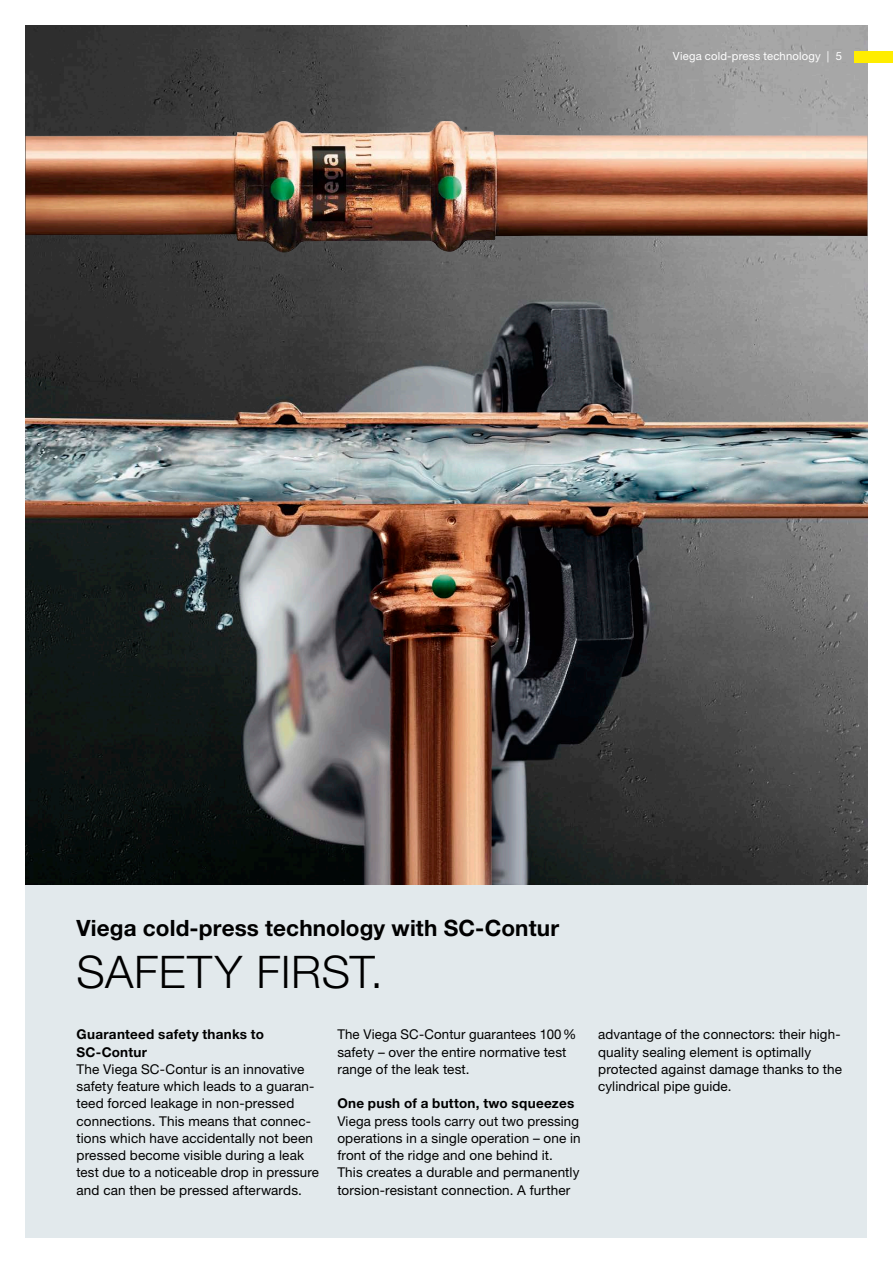
<style>
.page{position:relative;width:893px;height:1263px;background:#fff}
.page>*{position:absolute;margin:0;border:0;box-sizing:border-box;transform-origin:0 0}
.t1{font:45px "M Ying Hei PR Cfor Viega W3";letter-spacing:.01em;color:#000}
.t2{font:22.5px "M Ying Hei PR Cfor Viega W7";letter-spacing:.005em;color:#000}
.t3{font:13.5px/17.2px "M Ying Hei PR Cfor Viega W4";letter-spacing:.01em;color:#000}
.t4{font:13.5px/17.2px "M Ying Hei PR Cfor Viega W7";letter-spacing:.02em;color:#000}
.t5{font:11.25px "M Ying Hei PR Cfor Viega W4";letter-spacing:.015em;color:#fff}
</style>
<div class="page">
<div style="left:26px;top:362px;width:841px;height:875px;background:#e2e9ec"></div>
<img style="left:26px;top:26px;width:841px;height:858px">
<img style="left:26px;top:121px;width:841px;height:132px">
<div style="left:855px;top:51px;width:38px;height:11px;background:#ffed00"></div>
<p class="t5" style="left:673px;top:49px;width:171px">Viega cold-press technology | 5</p>
<h2 class="t2" style="left:77px;top:914px;width:484px">Viega cold-press technology with SC-Contur</h2>
<h1 class="t1" style="left:77px;top:944px;width:308px">SAFETY FIRST.</h1>
<p class="t4" style="left:77px;top:1026px;width:189px">Guaranteed safety thanks to<br>SC-Contur</p>
<p class="t3" style="left:77px;top:1060px;width:244px">The Viega SC-Contur is an innovative safety feature which leads to a guaran&shy;teed forced leakage in non-pressed connections. This means that connec&shy;tions which have accidentally not been pressed become visible during a leak test due to a noticeable drop in pressure and can then be pressed afterwards.</p>
<p class="t3" style="left:337px;top:1026px;width:241px">The Viega SC-Contur guarantees 100% safety – over the entire normative test range of the leak test.</p>
<p class="t4" style="left:337px;top:1095px;width:238px">One push of a button, two squeezes</p>
<p class="t3" style="left:337px;top:1112px;width:245px">Viega press tools carry out two pressing operations in a single operation – one in front of the ridge and one behind it.<br>This creates a durable and permanently torsion-resistant connection. A further</p>
<p class="t3" style="left:598px;top:1026px;width:245px">advantage of the connectors: their high&shy;quality sealing element is optimally protected against damage thanks to the cylindrical pipe guide.</p>
</div>
